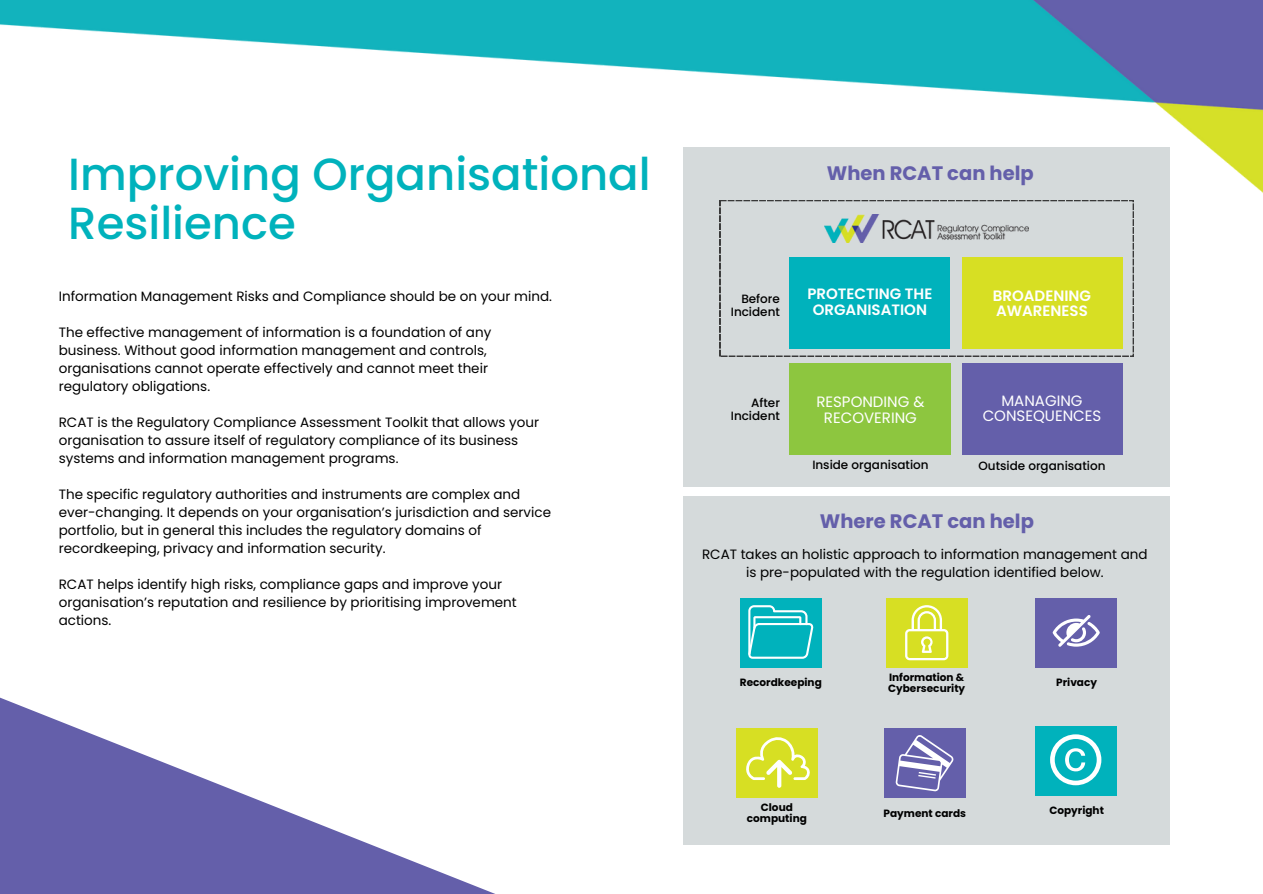
<style>
.page{position:relative;width:1263px;height:894px;background:#fff}
.page>*{position:absolute;margin:0;border:0;box-sizing:border-box;transform-origin:0 0}
.t1{font:500 45px/49.5px "Poppins";color:#00b2bc}
.t2{font:700 19.5px "Poppins";color:#645faa}
.t3{font:600 15px/15.8px "Poppins";color:#fff;text-align:center}
.t4{font:15px/15.8px "Poppins";color:#fff;text-align:center}
.t5{font:13.5px/18px "Poppins";color:#000}
.t6{font:500 12px/13px "Poppins";color:#000;text-align:right}
.t7{font:700 10.5px/10.5px "Poppins";color:#000;text-align:center}
</style>
<div class="page">
<img style="left:0;top:0;width:1263px;height:205px">
<svg style="left:0;top:697px;width:493px;height:196px"></svg>
<div style="left:684px;top:496px;width:486px;height:349px;background:#d5dadb"></div>
<div style="left:740px;top:598px;width:82px;height:69px;background:#00b2bc"></div>
<svg style="left:748px;top:605px;width:65px;height:53px"></svg>
<div style="left:736px;top:728px;width:82px;height:69px;background:#d7df23"></div>
<svg style="left:746px;top:737px;width:64px;height:50px"></svg>
<div style="left:886px;top:598px;width:82px;height:69px;background:#d7df23"></div>
<svg style="left:905px;top:605px;width:43px;height:55px"></svg>
<div style="left:884px;top:728px;width:82px;height:69px;background:#645faa"></div>
<svg style="left:895px;top:735px;width:59px;height:56px"></svg>
<div style="left:1035px;top:598px;width:82px;height:69px;background:#645faa"></div>
<svg style="left:1053px;top:615px;width:47px;height:31px"></svg>
<div style="left:1035px;top:725px;width:82px;height:70px;background:#00b2bc"></div>
<svg style="left:1050px;top:734px;width:51px;height:51px"></svg>
<div style="left:684px;top:147px;width:486px;height:339px;background:#d5dadb"></div>
<svg style="left:720px;top:200px;width:414px;height:156px"></svg>
<div style="left:789px;top:257px;width:161px;height:91px;background:#00b2bc"></div>
<div style="left:789px;top:363px;width:162px;height:91px;background:#8dc63f"></div>
<div style="left:962px;top:257px;width:160px;height:91px;background:#d7df23"></div>
<div style="left:962px;top:363px;width:160px;height:91px;background:#645faa"></div>
<img style="left:825px;top:215px;width:203px;height:28px">
<p class="t1" style="left:68px;top:149px;width:584px">Improving Organisational<br>Resilience</p>
<p class="t5" style="left:59px;top:287px;width:495px">Information Management Risks and Compliance should be on your mind.</p>
<p class="t5" style="left:59px;top:323px;width:434px">The effective management of information is a foundation of any business. Without good information management and controls, organisations cannot operate effectively and cannot meet their regulatory obligations.</p>
<p class="t5" style="left:59px;top:413px;width:482px">RCAT is the Regulatory Compliance Assessment Toolkit that allows your organisation to assure itself of regulatory compliance of its business systems and information management programs.</p>
<p class="t5" style="left:59px;top:485px;width:494px">The specific regulatory authorities and instruments are complex and ever-changing. It depends on your organisation’s jurisdiction and service portfolio, but in general this includes the regulatory domains of recordkeeping, privacy and information security.</p>
<p class="t5" style="left:59px;top:575px;width:460px">RCAT helps identify high risks, compliance gaps and improve your organisation’s reputation and resilience by prioritising improvement actions.</p>
<p class="t2" style="left:827px;top:159px;width:208px">When RCAT can help</p>
<p class="t6" style="left:731px;top:292px;width:51px">Before<br>Incident</p>
<p class="t3" style="left:807px;top:286px;width:126px">PROTECTING THE<br>ORGANISATION</p>
<p class="t3" style="left:993px;top:287px;width:100px;text-align:left">BROADENING<br>AWARENESS</p>
<p class="t6" style="left:731px;top:396px;width:51px">After<br>Incident</p>
<p class="t4" style="left:816px;top:394px;width:110px">RESPONDING &amp;<br>RECOVERING</p>
<p class="t6" style="left:812px;top:458px;width:118px">Inside organisation</p>
<p class="t4" style="left:983px;top:392px;width:120px">MANAGING<br>CONSEQUENCES</p>
<p class="t6" style="left:978px;top:459px;width:128px">Outside organisation</p>
<p class="t2" style="left:820px;top:507px;width:216px">Where RCAT can help</p>
<p class="t5" style="left:702px;top:544px;width:447px;text-align:center">RCAT takes an holistic approach to information management and is pre-populated with the regulation identified below.</p>
<p class="t7" style="left:740px;top:677px;width:83px">Recordkeeping</p>
<p class="t7" style="left:889px;top:672px;width:77px">Information &amp;</p>
<p class="t7" style="left:888px;top:682px;width:79px">Cybersecurity</p>
<p class="t7" style="left:1056px;top:677px;width:42px">Privacy</p>
<p class="t7" style="left:747px;top:802px;width:62px">Cloud computing</p>
<p class="t7" style="left:884px;top:807px;width:84px">Payment cards</p>
<p class="t7" style="left:1049px;top:805px;width:56px">Copyright</p>
</div>
